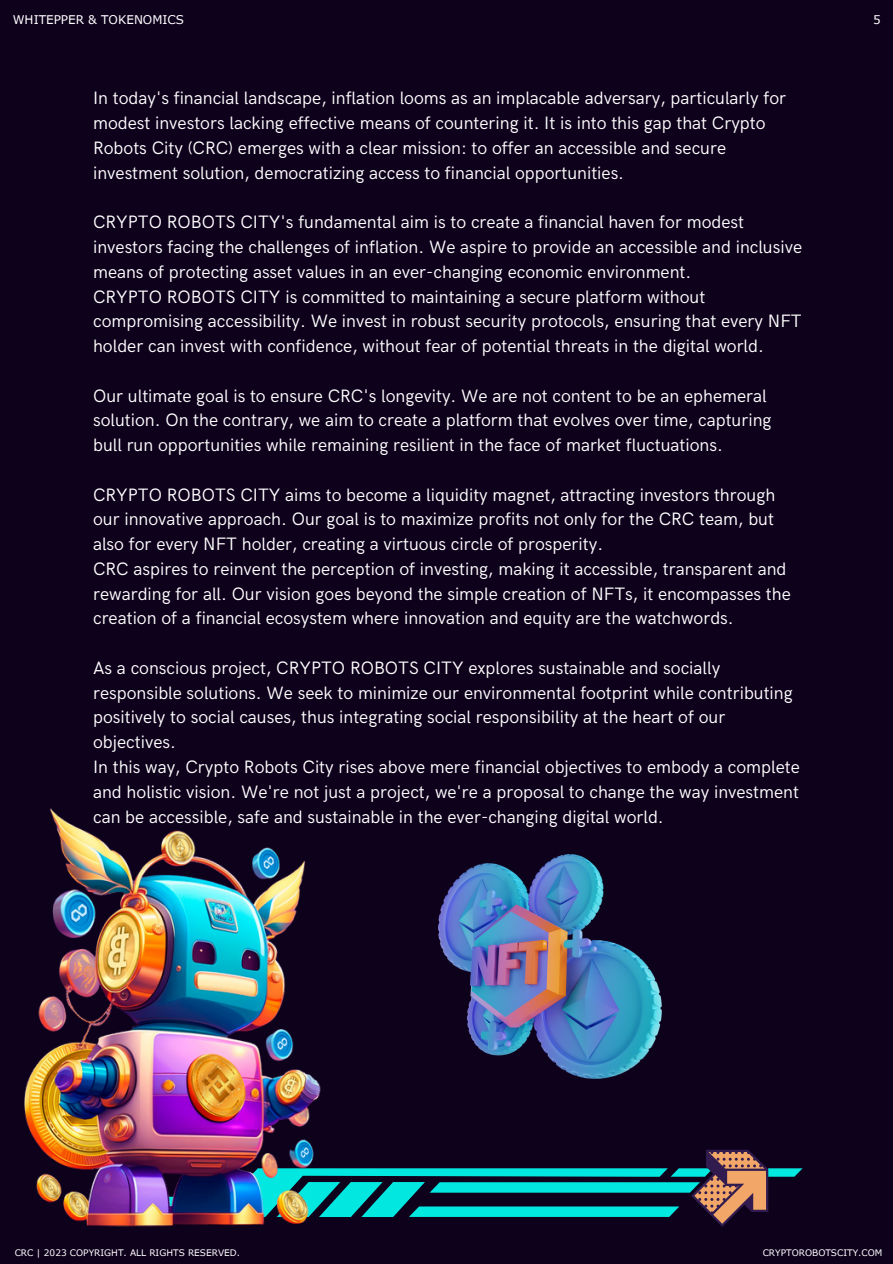
<style>
.page{position:relative;width:893px;height:1264px;background:#fff}
.page>*{position:absolute;margin:0;border:0;box-sizing:border-box;transform-origin:0 0}
.t1{font:18px/24.8px "HK Grotesk";color:#fff}
.t2{font:12px "Verdana Pro";color:#fff}
.t3{font:9px "Verdana Pro";color:#fff}
</style>
<div class="page">
<div style="left:0;top:0;width:892px;height:1263px;background:#0e011c"></div>
<svg style="left:333px;top:1149px;width:469px;height:77px"></svg>
<img style="left:24px;top:808px;width:309px;height:419px">
<img style="left:438px;top:854px;width:223px;height:224px">
<p class="t2" style="left:13px;top:12px;width:173px">WHITEPPER &amp; TOKENOMICS</p>
<p class="t2" style="left:872px;top:12px;width:9px">5</p>
<p class="t1" style="left:93px;top:87px;width:694px">In today's financial landscape, inflation looms as an implacable adversary, particularly for modest investors lacking effective means of countering it. It is into this gap that Crypto Robots City (CRC) emerges with a clear mission: to offer an accessible and secure investment solution, democratizing access to financial opportunities.</p>
<p class="t1" style="left:93px;top:210px;width:710px">CRYPTO ROBOTS CITY's fundamental aim is to create a financial haven for modest investors facing the challenges of inflation. We aspire to provide an accessible and inclusive means of protecting asset values in an ever-changing economic environment.</p>
<p class="t1" style="left:93px;top:285px;width:710px">CRYPTO ROBOTS CITY is committed to maintaining a secure platform without compromising accessibility. We invest in robust security protocols, ensuring that every NFT holder can invest with confidence, without fear of potential threats in the digital world.</p>
<p class="t1" style="left:93px;top:384px;width:680px">Our ultimate goal is to ensure CRC's longevity. We are not content to be an ephemeral solution. On the contrary, we aim to create a platform that evolves over time, capturing bull run opportunities while remaining resilient in the face of market fluctuations.</p>
<p class="t1" style="left:93px;top:483px;width:683px;text-align:justify">CRYPTO ROBOTS CITY aims to become a liquidity magnet, attracting investors through our innovative approach. Our goal is to maximize profits not only for the CRC team, but also for every NFT holder, creating a virtuous circle of prosperity.</p>
<p class="t1" style="left:93px;top:557px;width:699px">CRC aspires to reinvent the perception of investing, making it accessible, transparent and rewarding for all. Our vision goes beyond the simple creation of NFTs, it encompasses the creation of a financial ecosystem where innovation and equity are the watchwords.</p>
<p class="t1" style="left:93px;top:656px;width:701px">As a conscious project, CRYPTO ROBOTS CITY explores sustainable and socially responsible solutions. We seek to minimize our environmental footprint while contributing positively to social causes, thus integrating social responsibility at the heart of our objectives.</p>
<p class="t1" style="left:93px;top:755px;width:708px;text-align:justify">In this way, Crypto Robots City rises above mere financial objectives to embody a complete and holistic vision. We're not just a project, we're a proposal to change the way investment can be accessible, safe and sustainable in the ever-changing digital world.</p>
<p class="t3" style="left:15px;top:1246px;width:227px">CRC | 2023 COPYRIGHT. ALL RIGHTS RESERVED.</p>
<p class="t3" style="left:762px;top:1246px;width:121px">CRYPTOROBOTSCITY.COM</p>
</div>
